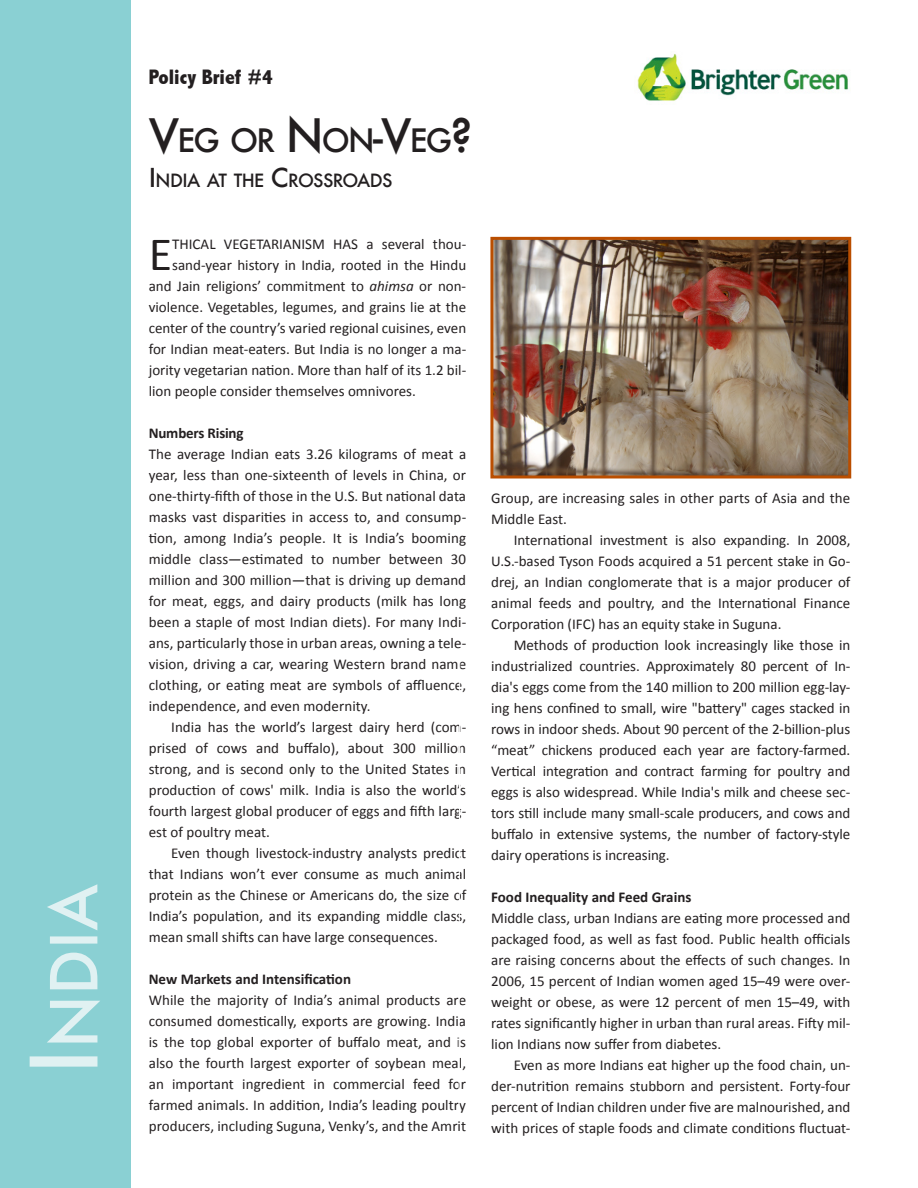
<style>
.page{position:relative;width:918px;height:1188px;background:#fff}
.page>*{position:absolute;margin:0;border:0;box-sizing:border-box;transform-origin:0 0}
.Basic_Heading{font:500 63px "Futura";color:#e0f1f2}
.Main_Text{font:48.15px "Calibri";color:#231f20}
.Title_Page_Text{font:500 31.5px "Futura";letter-spacing:-.055em;color:#231f20}
.t1{font:800 condensed 21px "Abadi";color:#231f20}
.Title_Page_Text-2{font:500 17.85px "Futura";letter-spacing:-.035em;color:#231f20}
.Main_Text-2{font:15px/21px "Calibri";color:#231f20;text-align:justify}
.Main_Text-3{font:700 15px "Calibri";color:#231f20}
.s1{font-size:90px}
.s2{font-size:45px}
.s3{font-size:25.5px}
.s4{font-style:italic}
</style>
<div class="page">
<img style="left:494px;top:241px;width:353px;height:233px">
<div style="left:490px;top:237px;width:361px;height:241px;border:3px solid #ba4e00"></div>
<div style="left:0;top:0;width:131px;height:1188px;background:#8ad0d3"></div>
<img style="left:637px;top:53px;width:211px;height:48px">
<p class="Basic_Heading" style="left:31px;top:1075px;width:192px;rotate:-90deg">N<span class="s1">I</span> D AI</p>
<p class="t1" style="left:149px;top:65px;width:125px">Policy Brief #4</p>
<p class="Title_Page_Text" style="left:149px;top:119px;width:325px"><span class="s2">V</span>EG OR <span class="s2">N</span>ON<span class="s2">-V</span>EG<span class="s2">?</span></p>
<p class="Title_Page_Text-2" style="left:149px;top:168px;width:245px"><span class="s3">I</span>N DIA AT THE <span class="s3">C</span>ROSSROADS</p>
<p class="Main_Text" style="left:149px;top:224px;width:25px">E</p>
<p class="Main_Text-2" style="left:172px;top:233px;width:296px">THICAL VEGETARIANISM HAS a several thou-</p>
<p class="Main_Text-2" style="left:172px;top:254px;width:296px">sand-year history in India, rooted in the Hindu</p>
<p class="Main_Text-2" style="left:149px;top:275px;width:319px">and Jain religions’ commitment to <span class="s4">ahimsa</span> or non-</p>
<p class="Main_Text-2" style="left:149px;top:296px;width:319px">violence. Vegetables, legumes, and grains lie at the</p>
<p class="Main_Text-2" style="left:149px;top:317px;width:319px">center of the country’s varied regional cuisines, even</p>
<p class="Main_Text-2" style="left:149px;top:338px;width:319px">for Indian meat-eaters. But India is no longer a ma-</p>
<p class="Main_Text-2" style="left:149px;top:359px;width:319px">jority vegetarian nation. More than half of its 1.2 bil-</p>
<p class="Main_Text-2" style="left:149px;top:380px;width:269px">lion people consider themselves omnivores.</p>
<p class="Main_Text-3" style="left:149px;top:424px;width:96px">Numbers Rising</p>
<p class="Main_Text-2" style="left:149px;top:443px;width:319px">The average Indian eats 3.26 kilograms of meat a year, less than one-sixteenth of levels in China, or one-thirty-fifth of those in the U.S. But national data masks vast disparities in access to, and consump&shy;tion, among India’s people. It is India’s booming middle class—estimated to number between 30 million and 300 million—that is driving up demand for meat, eggs, and dairy products (milk has long been a staple of most Indian diets). For many Indi&shy;ans, particularly those in urban areas, owning a tele&shy;vision, driving a car, wearing Western brand name clothing, or eating meat are symbols of affluence, independence, and even modernity.</p>
<p class="Main_Text-2" style="left:149px;top:716px;width:319px;text-indent:22px">India has the world’s largest dairy herd (com&shy;prised of cows and buffalo), about 300 million strong, and is second only to the United States in production of cows' milk. India is also the world’s fourth largest global producer of eggs and fifth larg&shy;est of poultry meat.</p>
<p class="Main_Text-2" style="left:149px;top:842px;width:319px;text-indent:22px">Even though livestock-industry analysts predict that Indians won’t ever consume as much animal protein as the Chinese or Americans do, the size of India’s population, and its expanding middle class, mean small shifts can have large consequences.</p>
<p class="Main_Text-3" style="left:149px;top:970px;width:204px">New Markets and Intensification</p>
<p class="Main_Text-2" style="left:149px;top:989px;width:319px">While the majority of India’s animal products are consumed domestically, exports are growing. India is the top global exporter of buffalo meat, and is also the fourth largest exporter of soybean meal, an important ingredient in commercial feed for farmed animals. In addition, India’s leading poultry producers, including Suguna, Venky’s, and the Amrit</p>
<p class="Main_Text-2" style="left:491px;top:487px;width:361px">Group, are increasing sales in other parts of Asia and the<br>Middle East.</p>
<p class="Main_Text-2" style="left:491px;top:529px;width:361px;text-indent:22px">International investment is also expanding. In 2008, U.S.-based Tyson Foods acquired a 51 percent stake in Go&shy;drej, an Indian conglomerate that is a major producer of animal feeds and poultry, and the International Finance Corporation (IFC) has an equity stake in Suguna.</p>
<p class="Main_Text-2" style="left:491px;top:634px;width:361px;text-indent:22px">Methods of production look increasingly like those in industrialized countries. Approximately 80 percent of In&shy;dia's eggs come from the 140 million to 200 million egg-lay&shy;ing hens confined to small, wire "battery" cages stacked in rows in indoor sheds. About 90 percent of the 2-billion-plus “meat” chickens produced each year are factory-farmed.<br>Vertical integration and contract farming for poultry and eggs is also widespread. While India's milk and cheese sec&shy;tors still include many small-scale producers, and cows and buffalo in extensive systems, the number of factory-style dairy operations is increasing.</p>
<p class="Main_Text-3" style="left:491px;top:888px;width:202px">Food Inequality and Feed Grains</p>
<p class="Main_Text-2" style="left:491px;top:907px;width:361px">Middle class, urban Indians are eating more processed and packaged food, as well as fast food. Public health officials are raising concerns about the effects of such changes. In 2006, 15 percent of Indian women aged 15–49 were over&shy;weight or obese, as were 12 percent of men 15–49, with rates significantly higher in urban than rural areas. Fifty mil&shy;lion Indians now suffer from diabetes.</p>
<p class="Main_Text-2" style="left:491px;top:1054px;width:361px;text-indent:22px">Even as more Indians eat higher up the food chain, un&shy;der-nutrition remains stubborn and persistent. Forty-four percent of Indian children under five are malnourished, and with prices of staple foods and climate conditions fluctuat-</p>
</div>
